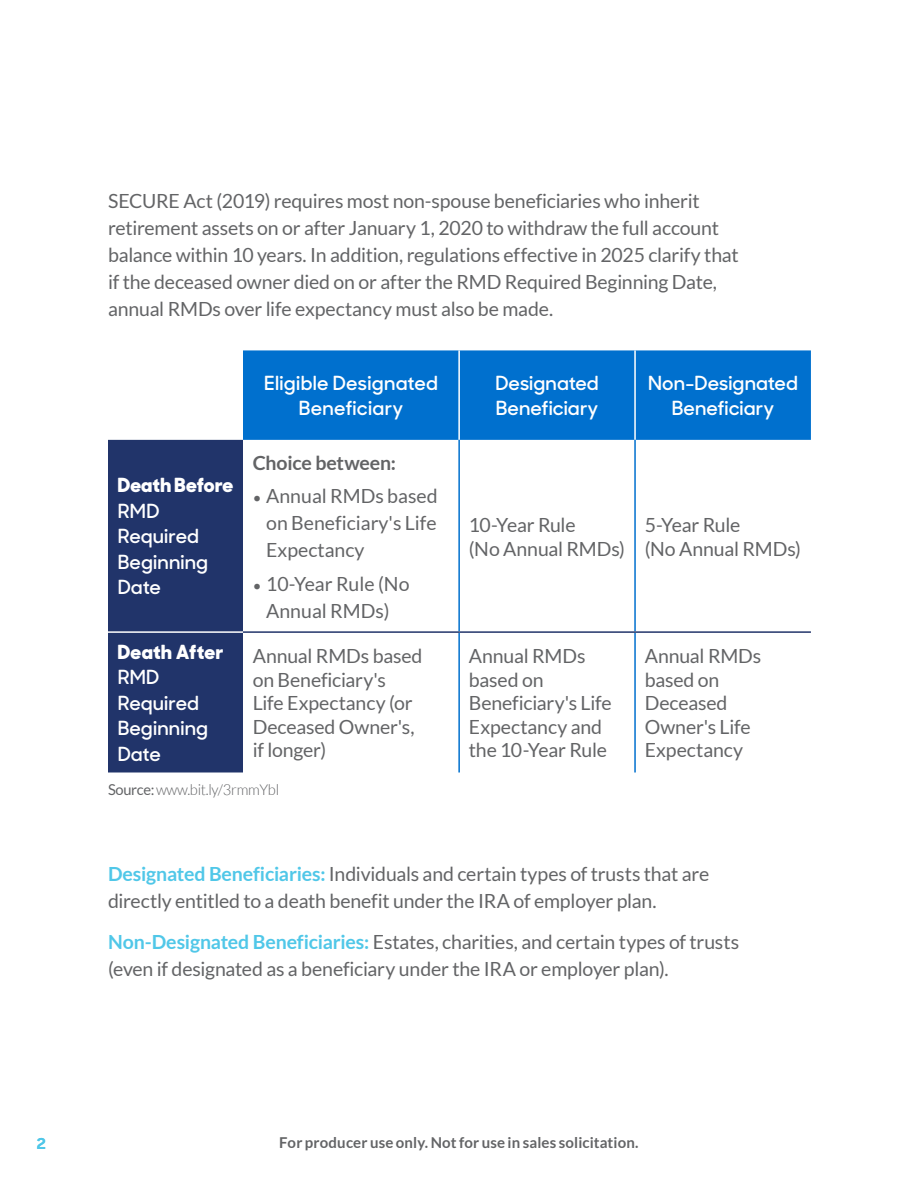
<style>
.page{position:relative;width:918px;height:1188px;background:#fff}
.page>*{position:absolute;margin:0;border:0;box-sizing:border-box;transform-origin:0 0}
.t1{font:19.5px/23.4px "Lato";letter-spacing:-.01em;color:#636466}
.t2{font:600 19.5px/25.5px "MM Sharp Sans";letter-spacing:.005em;color:#fff}
.t3{font:800 19.5px "MM Sharp Sans";letter-spacing:.015em;color:#fff}
.t4{font:700 19.5px "Lato";letter-spacing:-.01em;color:#636466}
.t5{font:700 15px "Lato";letter-spacing:.01em;color:#636466}
.t6{font:300 15px "Lato";letter-spacing:-.02em;color:#636466}
.t7{font:700 15px "MM Sharp Sans";color:#50c7e8}
.s1{font-size:15px}
.s2{font-weight:400}
.s3{font-weight:700;color:#50c7e8}
</style>
<div class="page">
<div style="left:243px;top:350px;width:568px;height:90px;background:#0070ce"></div>
<div style="left:108px;top:440px;width:135px;height:332px;background:#21346a"></div>
<hr style="left:458px;top:350px;width:2px;height:90px;background:#fff">
<hr style="left:634px;top:350px;width:2px;height:90px;background:#fff">
<hr style="left:108px;top:631px;width:135px;height:2px;background:#fff">
<hr style="left:458px;top:440px;width:2px;height:191px;background:#0070ce">
<hr style="left:634px;top:440px;width:2px;height:191px;background:#0070ce">
<hr style="left:458px;top:633px;width:2px;height:139px;background:#0070ce">
<hr style="left:634px;top:633px;width:2px;height:139px;background:#0070ce">
<hr style="left:243px;top:631px;width:216px;height:2px;background:#21346a">
<hr style="left:459px;top:631px;width:176px;height:2px;background:#21346a">
<hr style="left:635px;top:631px;width:176px;height:2px;background:#21346a">
<p class="t7" style="left:37px;top:1131px;width:11px">2</p>
<p class="t1" style="left:108px;top:187px;width:632px;line-height:27px">SECURE Act (2019) requires most non-spouse beneficiaries who inherit retirement assets on or after January 1, 2020 to withdraw the full account balance within 10 years. In addition, regulations effective in 2025 clarify that if the deceased owner died on or after the RMD Required Beginning Date, annual RMDs over life expectancy must also be made.</p>
<p class="t3" style="left:118px;top:471px;width:117px">Death Before</p>
<p class="t2" style="left:118px;top:497px;width:92px">RMD<br>Required<br>Beginning<br>Date</p>
<p class="t3" style="left:118px;top:637px;width:107px">Death After</p>
<p class="t2" style="left:118px;top:663px;width:92px">RMD<br>Required<br>Beginning<br>Date</p>
<p class="t2" style="left:264px;top:369px;width:175px;text-align:center">Eligible Designated<br>Beneficiary</p>
<p class="t2" style="left:495px;top:369px;width:105px">Designated<br>Beneficiary</p>
<p class="t2" style="left:648px;top:369px;width:151px;text-align:center">Non-Designated<br>Beneficiary</p>
<p class="t4" style="left:253px;top:451px;width:145px">Choice between:</p>
<p class="t1" style="left:266px;top:483px;width:173px;line-height:27px;text-align:justify;text-indent:-14px"><span class="s1">•</span> Annual RMDs based on Beneficiary's Life Expectancy</p>
<p class="t1" style="left:253px;top:570px;width:158px;line-height:27px;text-align:center"><span class="s1">•</span> 10-Year Rule (No<br>Annual RMDs)</p>
<p class="t1" style="left:469px;top:513px;width:158px">10-Year Rule<br>(No Annual RMDs)</p>
<p class="t1" style="left:645px;top:513px;width:158px">5-Year Rule<br>(No Annual RMDs)</p>
<p class="t1" style="left:253px;top:644px;width:171px">Annual RMDs based on Beneficiary's<br>Life Expectancy (or<br>Deceased Owner's, if longer)</p>
<p class="t1" style="left:469px;top:644px;width:144px">Annual RMDs based on<br>Beneficiary's Life<br>Expectancy and the 10-Year Rule</p>
<p class="t1" style="left:645px;top:644px;width:118px">Annual RMDs based on<br>Deceased<br>Owner's Life<br>Expectancy</p>
<p class="t6" style="left:108px;top:782px;width:173px"><span class="s2">Source:</span> www.bit.ly/3rmmYbl</p>
<p class="t1" style="left:108px;top:861px;width:603px;line-height:27px"><span class="s3">Designated Beneficiaries:</span> Individuals and certain types of trusts that are directly entitled to a death benefit under the IRA of employer plan.</p>
<p class="t1" style="left:108px;top:928px;width:633px;line-height:27px"><span class="s3">Non-Designated Beneficiaries:</span> Estates, charities, and certain types of trusts (even if designated as a beneficiary under the IRA or employer plan).</p>
<p class="t5" style="left:279px;top:1134px;width:361px">For producer use only. Not for use in sales solicitation.</p>
</div>
